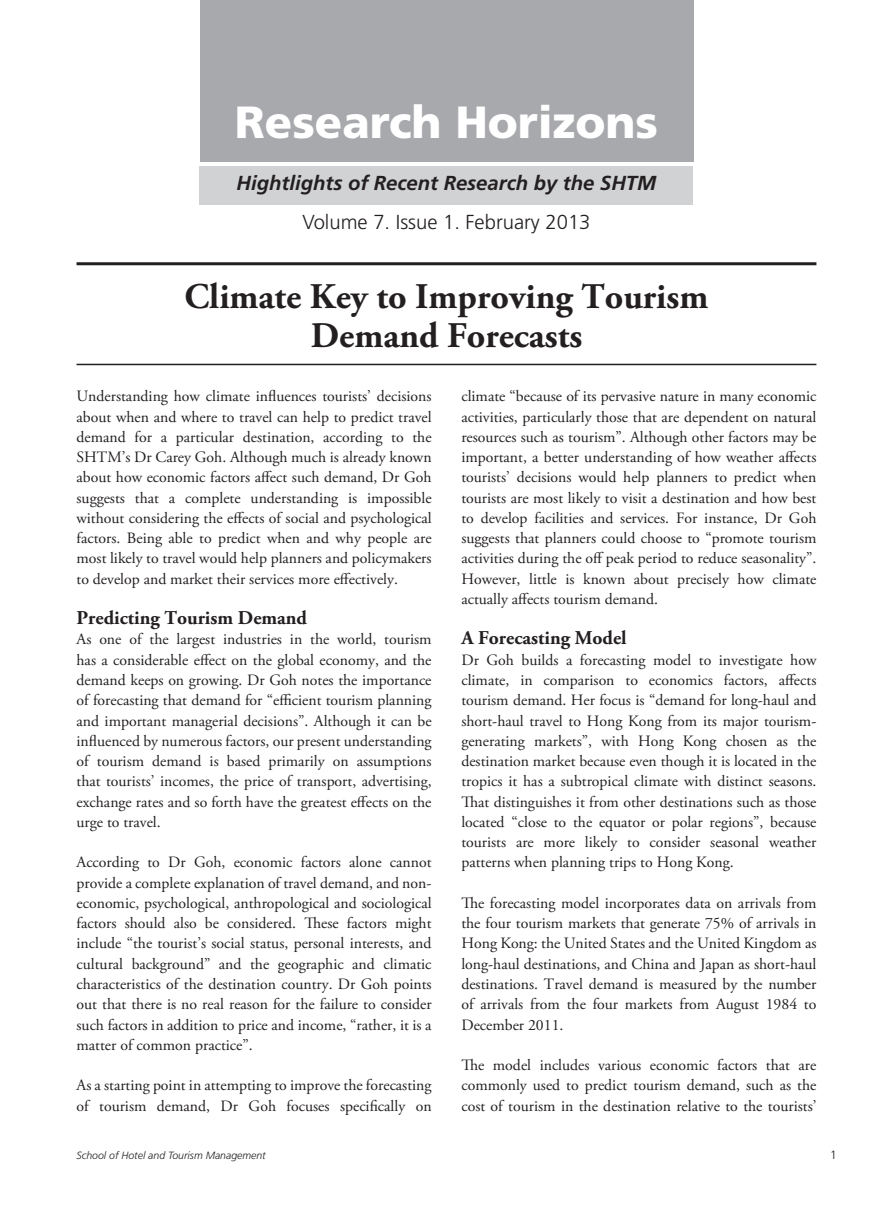
<style>
.page{position:relative;width:893px;height:1217px;background:#fff}
.page>*{position:absolute;margin:0;border:0;box-sizing:border-box;transform-origin:0 0}
.t1{font:900 45px "Frutiger";color:#fff}
.t2{font:700 36px "Adobe Garamond Pro";color:#231f20}
.t3{font:italic 700 20.25px "Frutiger";color:#231f20}
.t4{font:300 20.25px "Frutiger";color:#231f20}
.Body_Text{font:700 19.5px "Adobe Garamond Pro";color:#231f20}
.Body_Text-2{font:15.75px/20.2px "Adobe Garamond Pro";color:#231f20;text-align:justify}
.t5{font:300 12px "Frutiger";color:#231f20}
.t6{font:italic 300 10.5px "Frutiger";color:#231f20}
</style>
<div class="page">
<div style="left:200px;top:0;width:493px;height:162px;background:#a8a9ad"></div>
<div style="left:200px;top:166px;width:493px;height:38px;background:#d1d2d4"></div>
<hr style="left:77px;top:363px;width:739px;height:2px;background:#231f20">
<hr style="left:77px;top:262px;width:739px;height:3px;background:#231f20">
<p class="t1" style="left:235px;top:95px;width:425px">Research Horizons</p>
<p class="t3" style="left:237px;top:171px;width:421px">Hightlights of Recent Research by the SHTM</p>
<p class="t4" style="left:302px;top:211px;width:290px">Volume 7. Issue 1. February 2013</p>
<p class="t2" style="left:185px;top:275px;width:525px">Climate Key to Improving Tourism</p>
<p class="t2" style="left:311px;top:314px;width:273px">Demand Forecasts</p>
<p class="Body_Text-2" style="left:77px;top:386px;width:357px">Understanding how climate influences tourists’ decisions about when and where to travel can help to predict travel demand for a particular destination, according to the SHTM’s Dr Carey Goh. Although much is already known about how economic factors affect such demand, Dr Goh suggests that a complete understanding is impossible without considering the effects of social and psychological factors. Being able to predict when and why people are most likely to travel would help planners and policymakers to develop and market their services more effectively.</p>
<p class="Body_Text" style="left:77px;top:606px;width:232px">Predicting Tourism Demand</p>
<p class="Body_Text-2" style="left:77px;top:629px;width:357px">As one of the largest industries in the world, tourism has a considerable effect on the global economy, and the demand keeps on growing. Dr Goh notes the importance of forecasting that demand for “efficient tourism planning and important managerial decisions”. Although it can be influenced by numerous factors, our present understanding of tourism demand is based primarily on assumptions that tourists’ incomes, the price of transport, advertising, exchange rates and so forth have the greatest effects on the urge to travel.</p>
<p class="Body_Text-2" style="left:77px;top:852px;width:357px">According to Dr Goh, economic factors alone cannot provide a complete explanation of travel demand, and non&shy;economic, psychological, anthropological and sociological factors should also be considered. These factors might include “the tourist’s social status, personal interests, and cultural background” and the geographic and climatic characteristics of the destination country. Dr Goh points out that there is no real reason for the failure to consider such factors in addition to price and income, “rather, it is a matter of common practice”.</p>
<p class="Body_Text-2" style="left:77px;top:1075px;width:357px">As a starting point in attempting to improve the forecasting of tourism demand, Dr Goh focuses specifically on</p>
<p class="Body_Text-2" style="left:461px;top:386px;width:357px">climate “because of its pervasive nature in many economic activities, particularly those that are dependent on natural resources such as tourism”. Although other factors may be important, a better understanding of how weather affects tourists’ decisions would help planners to predict when tourists are most likely to visit a destination and how best to develop facilities and services. For instance, Dr Goh suggests that planners could choose to “promote tourism activities during the off peak period to reduce seasonality”.<br>However, little is known about precisely how climate actually affects tourism demand.</p>
<p class="Body_Text" style="left:461px;top:626px;width:167px">A Forecasting Model</p>
<p class="Body_Text-2" style="left:461px;top:650px;width:357px">Dr Goh builds a forecasting model to investigate how climate, in comparison to economics factors, affects tourism demand. Her focus is “demand for long-haul and short-haul travel to Hong Kong from its major tourism&shy;generating markets”, with Hong Kong chosen as the destination market because even though it is located in the tropics it has a subtropical climate with distinct seasons.<br>That distinguishes it from other destinations such as those located “close to the equator or polar regions”, because tourists are more likely to consider seasonal weather patterns when planning trips to Hong Kong.</p>
<p class="Body_Text-2" style="left:461px;top:893px;width:357px">The forecasting model incorporates data on arrivals from the four tourism markets that generate 75% of arrivals in Hong Kong: the United States and the United Kingdom as long-haul destinations, and China and Japan as short-haul destinations. Travel demand is measured by the number of arrivals from the four markets from August 1984 to December 2011.</p>
<p class="Body_Text-2" style="left:461px;top:1055px;width:357px">The model includes various economic factors that are commonly used to predict tourism demand, such as the cost of tourism in the destination relative to the tourists’</p>
<p class="t6" style="left:77px;top:1148px;width:191px">School of Hotel and Tourism Management</p>
<p class="t5" style="left:830px;top:1147px;width:8px">1</p>
</div>
